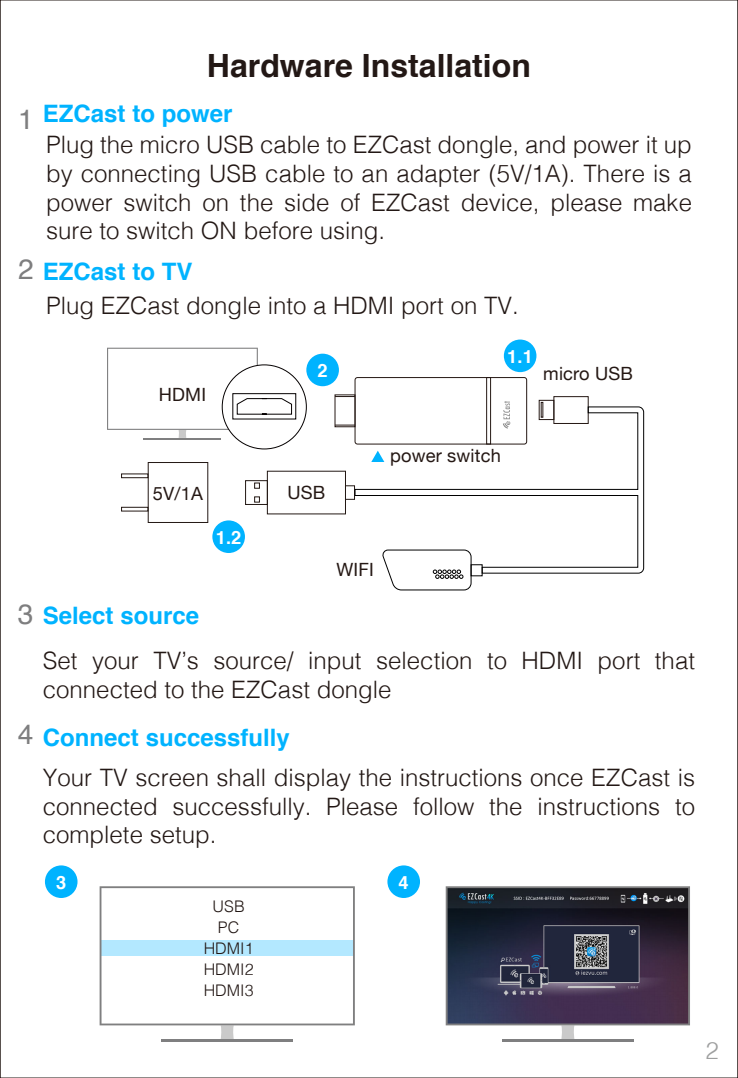
<style>
.page{position:relative;width:738px;height:1078px;background:#fff}
.page>*{position:absolute;margin:0;border:0;box-sizing:border-box;transform-origin:0 0}
.t1{font:700 32px "Helvetica";color:#231815}
.t2{font:28px "Helvetica";color:#7e7e7f}
.t3{font:300 24px/28.8px "Helvetica";color:#231815;text-align:justify}
.t4{font:700 24px "Helvetica";color:#00b3ff}
.t5{font:300 24px "Helvetica";color:#9e9f9f}
.t6{font:18.4px "Helvetica Neue";letter-spacing:.01em;color:#251814}
.t7{font:700 18.4px "Helvetica";color:#fff}
.t8{font:300 16px/20.8px "Helvetica";color:#231815;text-align:justify}
</style>
<div class="page">
<svg style="left:737px;top:0;width:1px;height:1077px"></svg>
<svg style="left:220px;top:1025px;width:13px;height:13px"></svg>
<hr style="left:161px;top:1038px;width:132px;height:3px;background:#7f7f80">
<svg style="left:99px;top:886px;width:255px;height:139px"></svg>
<svg style="left:561px;top:1025px;width:13px;height:13px"></svg>
<hr style="left:502px;top:1038px;width:131px;height:3px;background:#7f7f80">
<svg style="left:445px;top:886px;width:244px;height:139px;background:#373549"></svg>
<hr style="left:143px;top:438px;width:78px;height:1px;background:#7f7f80">
<div style="left:553px;top:396px;width:35px;height:28px;border:1px solid #251814"></div>
<div style="left:538px;top:400px;width:16px;height:20px;border:1px solid #251814"></div>
<div style="left:540px;top:402px;width:3px;height:15px;border:1px solid #251814"></div>
<svg style="left:107px;top:347px;width:185px;height:91px"></svg>
<div style="left:232px;top:393px;width:64px;height:26px;border:1px solid #050000"></div>
<div style="left:245px;top:480px;width:23px;height:25px;border:1px solid #231814"></div>
<svg style="left:254px;top:482px;width:6px;height:6px"></svg>
<svg style="left:254px;top:496px;width:6px;height:6px"></svg>
<div style="left:345px;top:485px;width:10px;height:14px;border:1px solid #231814"></div>
<div style="left:148px;top:462px;width:60px;height:61px;border:1px solid #231814"></div>
<div style="left:121px;top:473px;width:27px;height:5px;border:1px solid #231814"></div>
<div style="left:121px;top:506px;width:27px;height:5px;border:1px solid #231814"></div>
<svg style="left:389px;top:574px;width:82px;height:17px"></svg>
<svg style="left:354px;top:406px;width:290px;height:168px"></svg>
<div style="left:470px;top:564px;width:12px;height:12px;border:1px solid #000"></div>
<div style="left:503px;top:339px;width:33px;height:33px;background:#00b3ff;border-radius:50%"></div>
<div style="left:306px;top:353px;width:32px;height:33px;background:#00b3ff;border-radius:50%"></div>
<div style="left:45px;top:865px;width:32px;height:32px;background:#00b3ff;border-radius:50%"></div>
<div style="left:387px;top:865px;width:32px;height:32px;background:#00b3ff;border-radius:50%"></div>
<div style="left:212px;top:520px;width:33px;height:33px;background:#00b3ff;border-radius:50%"></div>
<div style="left:354px;top:377px;width:172px;height:67px;border:1px solid #251814;border-radius:2px"></div>
<div style="left:485px;top:377px;width:5px;height:67px;border:1px solid #251814"></div>
<svg style="left:502px;top:401px;width:8px;height:27px"></svg>
<svg style="left:335px;top:424px;width:20px;height:1px"></svg>
<svg style="left:335px;top:396px;width:20px;height:1px"></svg>
<svg style="left:371px;top:450px;width:13px;height:12px"></svg>
<p class="t2" style="left:18px;top:98px;width:17px">1</p>
<p class="t2" style="left:18px;top:247px;width:17px">2</p>
<h1 class="t1" style="left:207px;top:40px;width:325px">Hardware Installation</h1>
<p class="t4" style="left:43px;top:94px;width:191px">EZCast to power</p>
<p class="t3" style="left:46px;top:128px;width:647px">Plug the micro USB cable to EZCast dongle, and power it up by connecting USB cable to an adapter (5V/1A). There is a power switch on the side of EZCast device, please make sure to switch ON before using.</p>
<p class="t4" style="left:43px;top:252px;width:151px">EZCast to TV</p>
<p class="t3" style="left:46px;top:289px;width:474px">Plug EZCast dongle into a HDMI port on TV.</p>
<p class="t6" style="left:159px;top:383px;width:49px">HDMI</p>
<p class="t7" style="left:317px;top:356px;width:12px">2</p>
<p class="t7" style="left:507px;top:341px;width:27px">1.1</p>
<p class="t6" style="left:543px;top:363px;width:91px">micro USB</p>
<p class="t6" style="left:153px;top:482px;width:52px">5V/1A</p>
<p class="t6" style="left:287px;top:481px;width:39px">USB</p>
<p class="t6" style="left:389px;top:444px;width:112px">power switch</p>
<p class="t7" style="left:215px;top:522px;width:27px">1.2</p>
<p class="t6" style="left:336px;top:558px;width:39px">WIFI</p>
<p class="t2" style="left:18px;top:592px;width:17px">3</p>
<p class="t2" style="left:18px;top:713px;width:17px">4</p>
<p class="t4" style="left:43px;top:596px;width:158px">Select source</p>
<p class="t3" style="left:43px;top:644px;width:653px">Set your TV’s source/ input selection to HDMI port that connected to the EZCast dongle</p>
<p class="t4" style="left:43px;top:718px;width:248px">Connect successfully</p>
<p class="t3" style="left:43px;top:761px;width:653px">Your TV screen shall display the instructions once EZCast is connected successfully. Please follow the instructions to complete setup.</p>
<p class="t7" style="left:56px;top:867px;width:12px">3</p>
<p class="t7" style="left:398px;top:867px;width:12px">4</p>
<p class="t8" style="left:212px;top:894px;width:33px">USB</p>
<p class="t8" style="left:218px;top:915px;width:23px">PC</p>
<p class="t8" style="left:203px;top:936px;width:51px">HDMI1<br>HDMI2<br>HDMI3</p>
<p class="t5" style="left:704px;top:1029px;width:15px">2</p>
</div>
